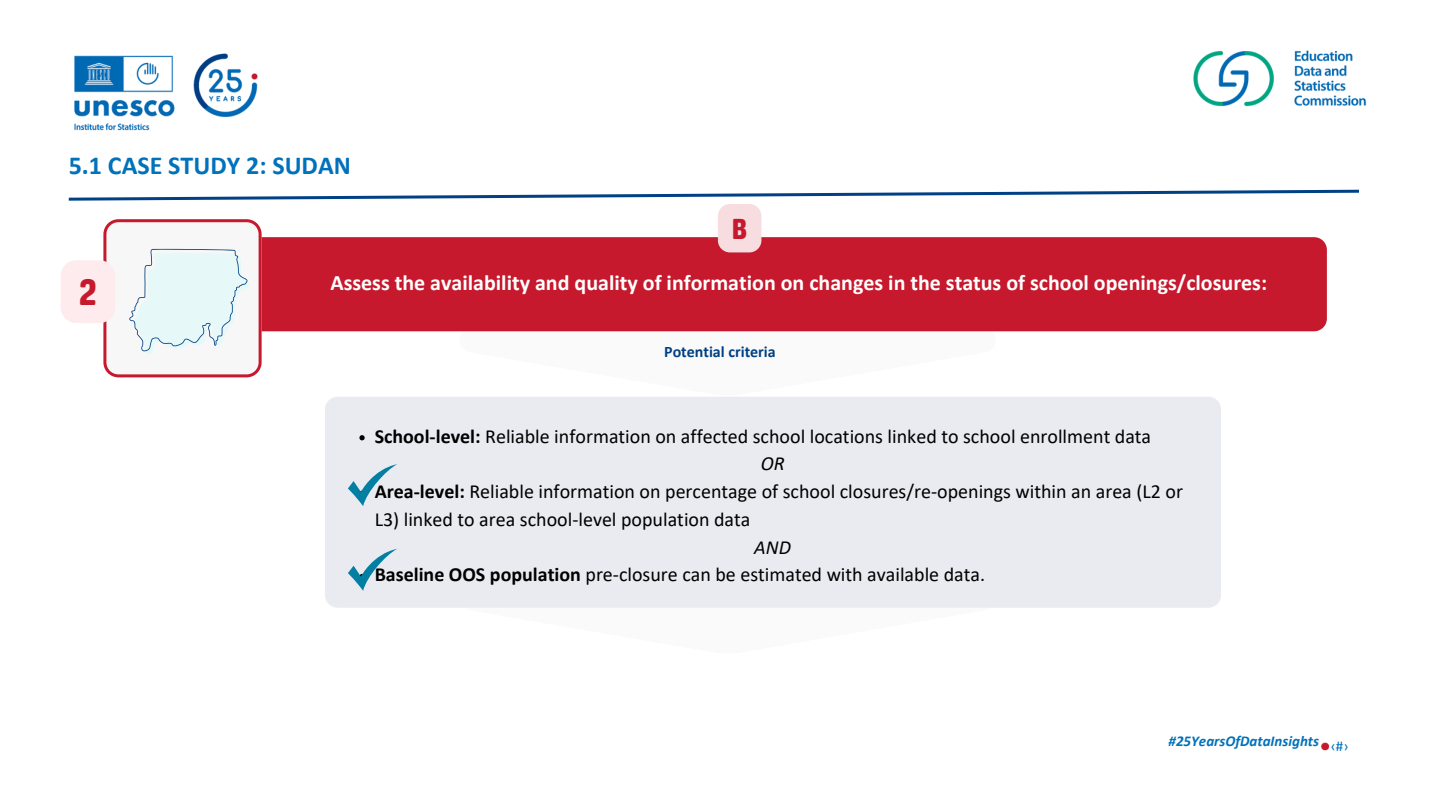
<style>
.page{position:relative;width:1440px;height:810px;background:#fff}
.page>*{position:absolute;margin:0;border:0;box-sizing:border-box;transform-origin:0 0}
.t1{font:45.1px "Ketchupa";color:#c6192d}
.t2{font:34.8px "Ketchupa";color:#c6192d}
.t3{font:700 26px "Calibri";color:#0071bb}
.t4{font:700 22px "Calibri";color:#fff}
.t5{font:20px/27.8px "Calibri";color:#000}
.t6{font:italic 20px "Calibri";color:#000}
.t7{font:700 16px "Calibri";color:#004084}
.t8{font:italic 700 15px "Calibri";color:#0071bb}
.t9{font:15px "Calibri";color:#0071bb}
.s1{font-weight:700}
</style>
<div class="page">
<img style="left:74px;top:50px;width:1293px;height:701px">
<svg style="left:460px;top:608px;width:536px;height:46px"></svg>
<div style="left:325px;top:397px;width:896px;height:211px;background:#e9ebf1"></div>
<svg style="left:359px;top:435px;width:6px;height:5px"></svg>
<svg style="left:348px;top:464px;width:49px;height:42px"></svg>
<svg style="left:61px;top:188px;width:1301px;height:208px"></svg>
<svg style="left:348px;top:549px;width:49px;height:42px"></svg>
<h2 class="t3" style="left:69px;top:155px;width:284px">5.1 CASE STUDY 2: SUDAN</h2>
<h1 class="t2" style="left:732px;top:210px;width:17px">B</h1>
<h2 class="t1" style="left:79px;top:268px;width:20px">2</h2>
<p class="t4" style="left:330px;top:273px;width:938px">Assess the availability and quality of information on changes in the status of school openings/closures:</p>
<p class="t7" style="left:664px;top:345px;width:113px">Potential criteria</p>
<p class="t5" style="left:375px;top:424px;width:778px"><span class="s1">School-level:</span> Reliable information on affected school locations linked to school enrollment data</p>
<p class="t6" style="left:761px;top:455px;width:25px">OR</p>
<h3 class="t5" style="left:375px;top:479px;width:810px"><span class="s1">Area-level:</span> Reliable information on percentage of school closures/re-openings within an area (L2 or<br>L3) linked to area school-level population data</h3>
<p class="t6" style="left:754px;top:539px;width:38px">AND</p>
<p class="t5" style="left:375px;top:563px;width:612px"><span class="s1">Baseline OOS population</span> pre-closure can be estimated with available data.</p>
<p class="t8" style="left:1169px;top:734px;width:152px">#25YearsOfDataInsights</p>
<p class="t9" style="left:1331px;top:740px;width:19px">‹#›</p>
</div>
